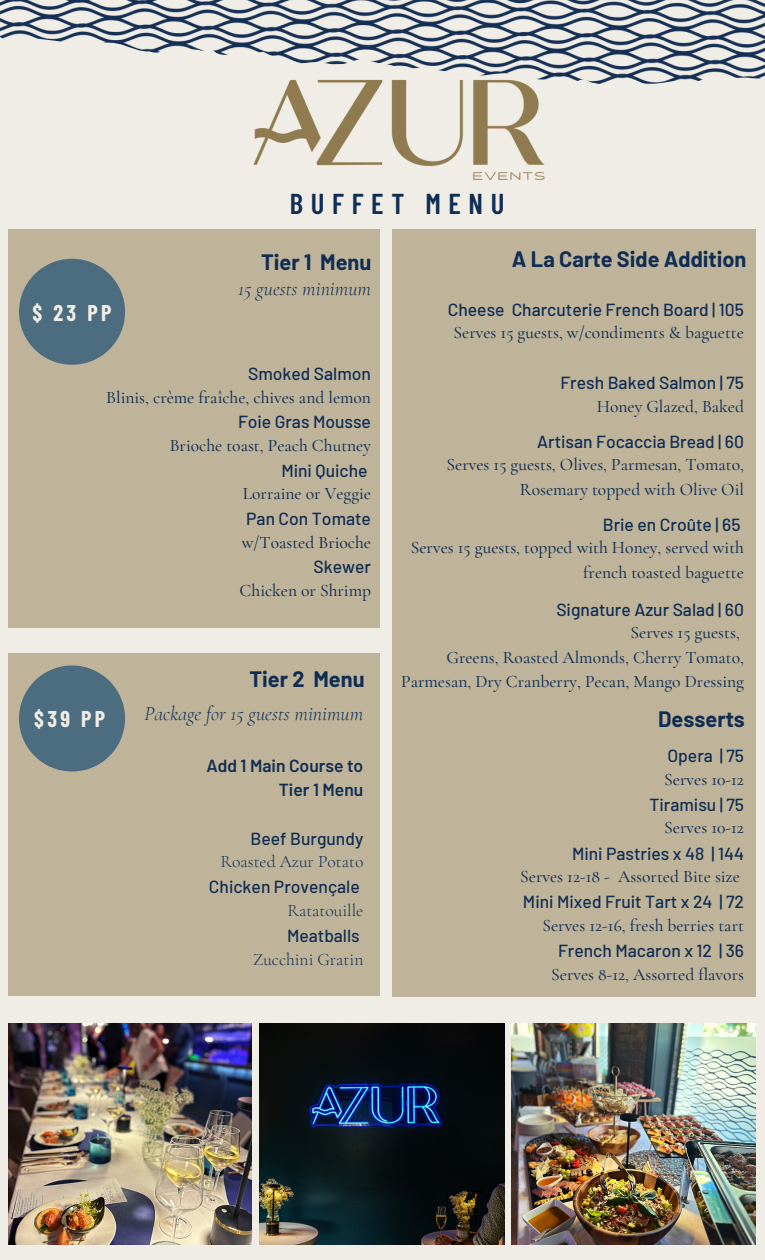
<style>
.page{position:relative;width:765px;height:1260px;background:#f0ede6}
.page>*{position:absolute;margin:0;border:0;box-sizing:border-box;transform-origin:0 0}
.t1{font:600 28.75px "Barlow Condensed";letter-spacing:.265em;color:#102d54}
.t2{font:700 22.25px "Barlow Condensed";letter-spacing:.15em;color:#f0ede6}
.t3{font:700 21.75px "Barlow";color:#102d54}
.t4{font:italic 300 20px "Cormorant Garamond";color:#102d54}
.t5{font:500 17.5px/24.4px "Cormorant Garamond";color:#102d54;text-align:right}
.t6{font:500 17.5px "Barlow";color:#102d54}
.t7{font:300 17.5px "Cormorant Garamond";color:#102d54}
.t8{font:600 17.5px "Barlow";color:#102d54}
</style>
<div class="page">
<img style="left:0;top:0;width:765px;height:84px">
<div style="left:8px;top:229px;width:371px;height:398px;background:#bfb49a"></div>
<div style="left:392px;top:229px;width:363px;height:767px;background:#bfb49a"></div>
<div style="left:8px;top:653px;width:371px;height:343px;background:#bfb49a"></div>
<div style="left:19px;top:259px;width:106px;height:106px;background:#4c6d80;border-radius:50%"></div>
<div style="left:19px;top:665px;width:106px;height:107px;background:#4c6d80;border-radius:50%"></div>
<img style="left:249px;top:77px;width:299px;height:103px">
<img style="left:259px;top:1023px;width:245px;height:222px">
<img style="left:512px;top:1023px;width:243px;height:222px">
<img style="left:8px;top:1023px;width:244px;height:222px">
<p class="t1" style="left:290px;top:185px;width:216px">BUFFET MENU</p>
<p class="t3" style="left:261px;top:248px;width:112px">Tier 1 Menu</p>
<p class="t4" style="left:238px;top:276px;width:134px">15 guests minimum</p>
<p class="t3" style="left:512px;top:245px;width:236px">A La Carte Side Addition</p>
<p class="t2" style="left:33px;top:298px;width:80px">$ 23 PP</p>
<p class="t6" style="left:248px;top:363px;width:125px">Smoked Salmon</p>
<p class="t5" style="left:106px;top:385px;width:266px">Blinis, crème fraîche, chives and lemon</p>
<p class="t6" style="left:238px;top:411px;width:135px">Foie Gras Mousse</p>
<p class="t5" style="left:170px;top:433px;width:203px">Brioche toast, Peach Chutney</p>
<p class="t6" style="left:281px;top:459px;width:88px">Mini Quiche</p>
<p class="t5" style="left:243px;top:482px;width:130px">Lorraine or Veggie</p>
<p class="t6" style="left:246px;top:507px;width:126px">Pan Con Tomate</p>
<p class="t5" style="left:242px;top:530px;width:131px">w/Toasted Brioche</p>
<p class="t6" style="left:314px;top:556px;width:59px">Skewer</p>
<p class="t5" style="left:240px;top:578px;width:133px">Chicken or Shrimp</p>
<p class="t2" style="left:34px;top:705px;width:73px">$39 PP</p>
<p class="t3" style="left:249px;top:665px;width:117px">Tier 2 Menu</p>
<p class="t4" style="left:145px;top:702px;width:220px">Package for 15 guests minimum</p>
<p class="t8" style="left:206px;top:754px;width:158px">Add 1 Main Course to</p>
<p class="t8" style="left:279px;top:778px;width:86px">Tier 1 Menu</p>
<p class="t6" style="left:251px;top:827px;width:114px">Beef Burgundy</p>
<p class="t7" style="left:220px;top:851px;width:144px">Roasted Azur Potato</p>
<p class="t6" style="left:209px;top:876px;width:152px">Chicken Provençale</p>
<p class="t7" style="left:287px;top:900px;width:77px">Ratatouille</p>
<p class="t6" style="left:287px;top:925px;width:74px">Meatballs</p>
<p class="t7" style="left:253px;top:949px;width:112px">Zucchini Gratin</p>
<p class="t6" style="left:448px;top:298px;width:298px">Cheese Charcuterie French Board | 105</p>
<p class="t5" style="left:454px;top:321px;width:292px">Serves 15 guests, w/condiments &amp; baguette</p>
<p class="t6" style="left:560px;top:372px;width:185px">Fresh Baked Salmon | 75</p>
<p class="t5" style="left:597px;top:394px;width:149px">Honey Glazed, Baked</p>
<p class="t6" style="left:537px;top:430px;width:208px">Artisan Focaccia Bread | 60</p>
<p class="t5" style="left:447px;top:453px;width:299px">Serves 15 guests, Olives, Parmesan, Tomato,<br>Rosemary topped with Olive Oil</p>
<p class="t6" style="left:603px;top:513px;width:139px">Brie en Croûte | 65</p>
<p class="t5" style="left:411px;top:536px;width:335px">Serves 15 guests, topped with Honey, served with french toasted baguette</p>
<p class="t6" style="left:556px;top:598px;width:189px">Signature Azur Salad | 60</p>
<p class="t5" style="left:631px;top:621px;width:111px">Serves 15 guests,</p>
<p class="t5" style="left:447px;top:645px;width:299px">Greens, Roasted Almonds, Cherry Tomato,</p>
<p class="t5" style="left:401px;top:669px;width:344px">Parmesan, Dry Cranberry, Pecan, Mango Dressing</p>
<p class="t3" style="left:658px;top:706px;width:88px">Desserts</p>
<p class="t6" style="left:667px;top:745px;width:78px">Opera | 75</p>
<p class="t5" style="left:664px;top:767px;width:81px">Serves 10-12</p>
<p class="t6" style="left:650px;top:793px;width:96px">Tiramisu | 75</p>
<p class="t5" style="left:664px;top:816px;width:81px">Serves 10-12</p>
<p class="t6" style="left:572px;top:842px;width:173px">Mini Pastries x 48 | 144</p>
<p class="t5" style="left:520px;top:864px;width:221px">Serves 12-18 - Assorted Bite size</p>
<p class="t6" style="left:523px;top:891px;width:223px">Mini Mixed Fruit Tart x 24 | 72</p>
<p class="t5" style="left:542px;top:913px;width:203px">Serves 12-16, fresh berries tart</p>
<p class="t6" style="left:558px;top:940px;width:187px">French Macaron x 12 | 36</p>
<p class="t5" style="left:551px;top:962px;width:194px">Serves 8-12, Assorted flavors</p>
</div>
